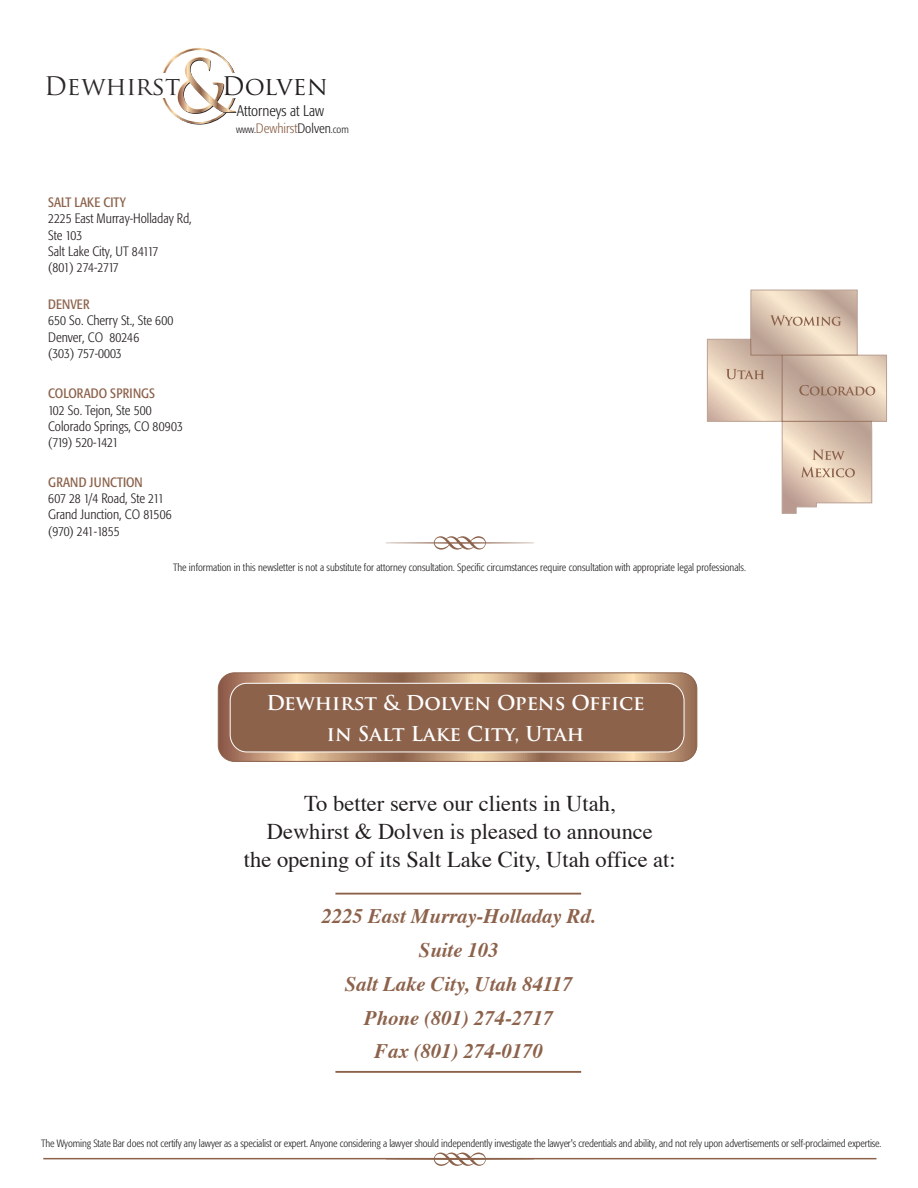
<style>
.page{position:relative;width:918px;height:1188px;background:#fff}
.page>*{position:absolute;margin:0;border:0;box-sizing:border-box;transform-origin:0 0}
.t1{font:25.05px "Trajan Pro";letter-spacing:-.01em;color:#2c2a28}
.t2{font:25.05px "Trajan Pro";color:#231f20}
.t3{font:22.5px/28.2px "Times";color:#231f20;text-align:center}
.t4{font:italic 700 20.7px/33.8px "Times";color:#8c624b;text-align:center}
.t5{font:700 19.95px/30.9px "Trajan Pro";color:#fff;text-align:center}
.t6{font:300 condensed 15.3px "Formata";color:#231f20}
.t7{font:300 condensed 13.5px/16.2px "Formata";color:#231f20}
.t8{font:condensed 13.5px "Formata";color:#8c624b}
.t9{font:300 condensed 10.5px "Formata";letter-spacing:-.01em;color:#231f20}
.s1{font-size:13.5px;color:#8c624b}
.s2{font-size:13.5px}
</style>
<div class="page">
<svg style="left:218px;top:674px;width:479px;height:86px"></svg>
<div style="left:218px;top:672px;width:479px;height:90px;border:1px solid #8c624b;border-radius:16px"></div>
<svg style="left:875px;top:357px;width:10px;height:63px"></svg>
<svg style="left:161px;top:48px;width:76px;height:76px"></svg>
<div style="left:143px;top:73px;width:106px;height:25px;background:#fff"></div>
<div style="left:163px;top:50px;width:72px;height:72px;background:#fff;border-radius:50%"></div>
<svg style="left:177px;top:57px;width:59px;height:57px"></svg>
<hr style="left:43px;top:1158px;width:833px;height:1px;background:#8c624b">
<svg style="left:706px;top:290px;width:169px;height:224px"></svg>
<hr style="left:335px;top:893px;width:246px;height:2px;background:#8c624b">
<hr style="left:335px;top:1071px;width:246px;height:2px;background:#8c624b">
<div style="left:230px;top:683px;width:454px;height:69px;background:#8c624b;border-radius:17px"></div>
<div style="left:230px;top:683px;width:455px;height:69px;border:1px solid #fff;border-radius:17px"></div>
<svg style="left:386px;top:1157px;width:148px;height:3px"></svg>
<h1 class="t1" style="left:44px;top:70px;width:138px">Dewhirst</h1>
<h1 class="t2" style="left:222px;top:70px;width:107px">Dolven</h1>
<h3 class="t6" style="left:237px;top:102px;width:89px">Attorneys at Law</h3>
<p class="t8" style="left:48px;top:195px;width:79px">SALT LAKE CITY</p>
<p class="t7" style="left:48px;top:211px;width:145px">2225 East Murray-Holladay Rd,<br>Ste 103<br>Salt Lake City, UT 84117<br>(801) 274-2717</p>
<p class="t8" style="left:48px;top:296px;width:43px">DENVER</p>
<p class="t7" style="left:48px;top:313px;width:127px">650 So. Cherry St., Ste 600<br>Denver, CO 80246<br>(303) 757-0003</p>
<p class="t8" style="left:48px;top:386px;width:109px">COLORADO SPRINGS</p>
<p class="t7" style="left:48px;top:402px;width:136px">102 So. Tejon, Ste 500<br>Colorado Springs, CO 80903 (719) 520-1421</p>
<p class="t8" style="left:48px;top:474px;width:96px">GRAND JUNCTION</p>
<p class="t7" style="left:48px;top:490px;width:125px">607 28 1/4 Road, Ste 211<br>Grand Junction, CO 81506 (970) 241-1855</p>
<p class="t9" style="left:236px;top:124px;width:114px">www.<span class="s1">Dewhirst</span><span class="s2">Dolven</span>.com</p>
<p class="t9" style="left:173px;top:561px;width:575px">The information in this newsletter is not a substitute for attorney consultation. Specific circumstances require consultation with appropriate legal professionals.</p>
<h3 class="t5" style="left:266px;top:687px;width:380px">Dewhirst &amp; Dolven Opens Office in Salt Lake City, Utah</h3>
<h2 class="t3" style="left:244px;top:791px;width:433px">To better serve our clients in Utah,<br>Dewhirst &amp; Dolven is pleased to announce<br>the opening of its Salt Lake City, Utah office at:</h2>
<h3 class="t4" style="left:322px;top:901px;width:276px">2225 East Murray-Holladay Rd.<br>Suite 103<br>Salt Lake City, Utah 84117<br>Phone (801) 274-2717<br>Fax (801) 274-0170</h3>
<p class="t9" style="left:41px;top:1137px;width:842px">The Wyoming State Bar does not certify any lawyer as a specialist or expert. Anyone considering a lawyer should independently investigate the lawyer's credentials and ability, and not rely upon advertisements or self-proclaimed expertise.</p>
</div>
